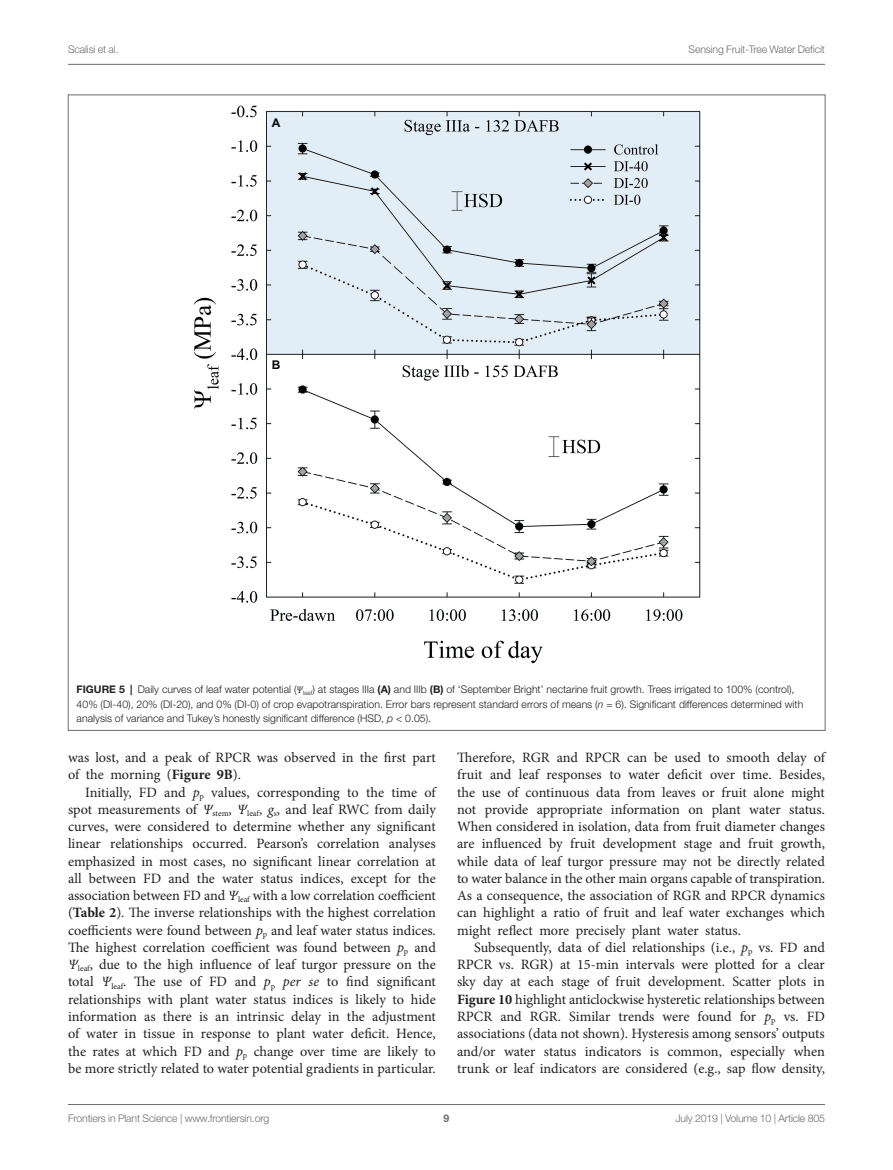
<style>
.page{position:relative;width:893px;height:1170px;background:#fff}
.page>*{position:absolute;margin:0;border:0;box-sizing:border-box;transform-origin:0 0}
.TEXT{font:14.25px/17.2px "Minion Pro";color:#231f20;text-align:justify}
.TEXT_FLUSH{font:14.25px/17.2px "Minion Pro";color:#231f20}
.t1{font:700 12px "Arial";color:#030505}
.FIG_LEG{font:300 10.5px/14.2px "Helvetica Neue LT Std";color:#231f20}
.t2{font:300 10.5px "Helvetica Neue LT Std";letter-spacing:-.015em;color:#6c6d70}
.t3{font:700 10.5px "Helvetica Neue LT Std";color:#6c6d70}
.s1{font-weight:700}
.s2{font-family:"Gentium Plus";font-weight:400;font-style:italic}
.s3{font-style:italic}
</style>
<div class="page">
<hr style="left:68px;top:64px;width:757px;height:1px;background:#6c6d70">
<hr style="left:68px;top:1104px;width:757px;height:1px;background:#6c6d70">
<img style="left:193px;top:105px;width:508px;height:559px">
<p class="t2" style="left:68px;top:42px;width:52px">Scalisi et al.</p>
<p class="t2" style="left:689px;top:42px;width:138px">Sensing Fruit-Tree Water Deficit</p>
<p class="t1" style="left:272px;top:115px;width:10px">A</p>
<p class="t1" style="left:272px;top:357px;width:10px">B</p>
<p class="FIG_LEG" style="left:77px;top:682px;width:728px"><span class="s1">FIGURE 5 |</span> Daily curves of leaf water potential (<span class="s2">Ψ</span><sub>leaf</sub>) at stages IIIa <span class="s1">(A)</span> and IIIb <span class="s1">(B)</span> of ‘September Bright’ nectarine fruit growth. Trees irrigated to 100% (control),<br>40% (DI-40), 20% (DI-20), and 0% (DI-0) of crop evapotranspiration. Error bars represent standard errors of means (<span class="s3">n</span> = 6). Significant differences determined with analysis of variance and Tukey’s honestly significant difference (HSD, <span class="s3">p</span> &lt; 0.05).</p>
<p class="TEXT_FLUSH" style="left:68px;top:749px;width:369px">was lost, and a peak of RPCR was observed in the first part of the morning (<span class="s1">Figure 9B</span>).</p>
<p class="TEXT" style="left:68px;top:783px;width:369px;text-indent:17px">Initially, FD and <span class="s3">p</span><sub>p</sub> values, corresponding to the time of spot measurements of <span class="s3">Ψ</span><sub>stem</sub>, <span class="s3">Ψ</span><sub>leaf</sub>, <span class="s3">g</span><sub>s</sub>, and leaf RWC from daily curves, were considered to determine whether any significant linear relationships occurred. Pearson’s correlation analyses emphasized in most cases, no significant linear correlation at all between FD and the water status indices, except for the association between FD and <span class="s3">Ψ</span><sub>leaf</sub> with a low correlation coefficient (<span class="s1">Table 2</span>). The inverse relationships with the highest correlation coefficients were found between <span class="s3">p</span><sub>p</sub> and leaf water status indices.<br>The highest correlation coefficient was found between <span class="s3">p</span><sub>p</sub> and <span class="s3">Ψ</span><sub>leaf</sub>, due to the high influence of leaf turgor pressure on the total <span class="s3">Ψ</span><sub>leaf</sub>. The use of FD and <span class="s3">p</span><sub>p</sub> <span class="s3">per se</span> to find significant relationships with plant water status indices is likely to hide information as there is an intrinsic delay in the adjustment of water in tissue in response to plant water deficit. Hence, the rates at which FD and <span class="s3">p</span><sub>p</sub> change over time are likely to be more strictly related to water potential gradients in particular.</p>
<p class="TEXT" style="left:457px;top:749px;width:369px">Therefore, RGR and RPCR can be used to smooth delay of fruit and leaf responses to water deficit over time. Besides, the use of continuous data from leaves or fruit alone might not provide appropriate information on plant water status.<br>When considered in isolation, data from fruit diameter changes are influenced by fruit development stage and fruit growth, while data of leaf turgor pressure may not be directly related to water balance in the other main organs capable of transpiration.<br>As a consequence, the association of RGR and RPCR dynamics can highlight a ratio of fruit and leaf water exchanges which might reflect more precisely plant water status.</p>
<p class="TEXT" style="left:457px;top:938px;width:369px;text-indent:17px">Subsequently, data of diel relationships (i.e., <span class="s3">p</span><sub>p</sub> vs. FD and RPCR vs. RGR) at 15-min intervals were plotted for a clear sky day at each stage of fruit development. Scatter plots in <span class="s1">Figure 10</span> highlight anticlockwise hysteretic relationships between RPCR and RGR. Similar trends were found for <span class="s3">p</span><sub>p</sub> vs. FD associations (data not shown). Hysteresis among sensors’ outputs and/or water status indicators is common, especially when trunk or leaf indicators are considered (e.g., sap flow density,</p>
<p class="t2" style="left:68px;top:1111px;width:203px">Frontiers in Plant Science | www.frontiersin.org</p>
<p class="t3" style="left:444px;top:1111px;width:7px">9</p>
<p class="t2" style="left:675px;top:1111px;width:151px">July 2019 | Volume 10 | Article 805</p>
</div>
